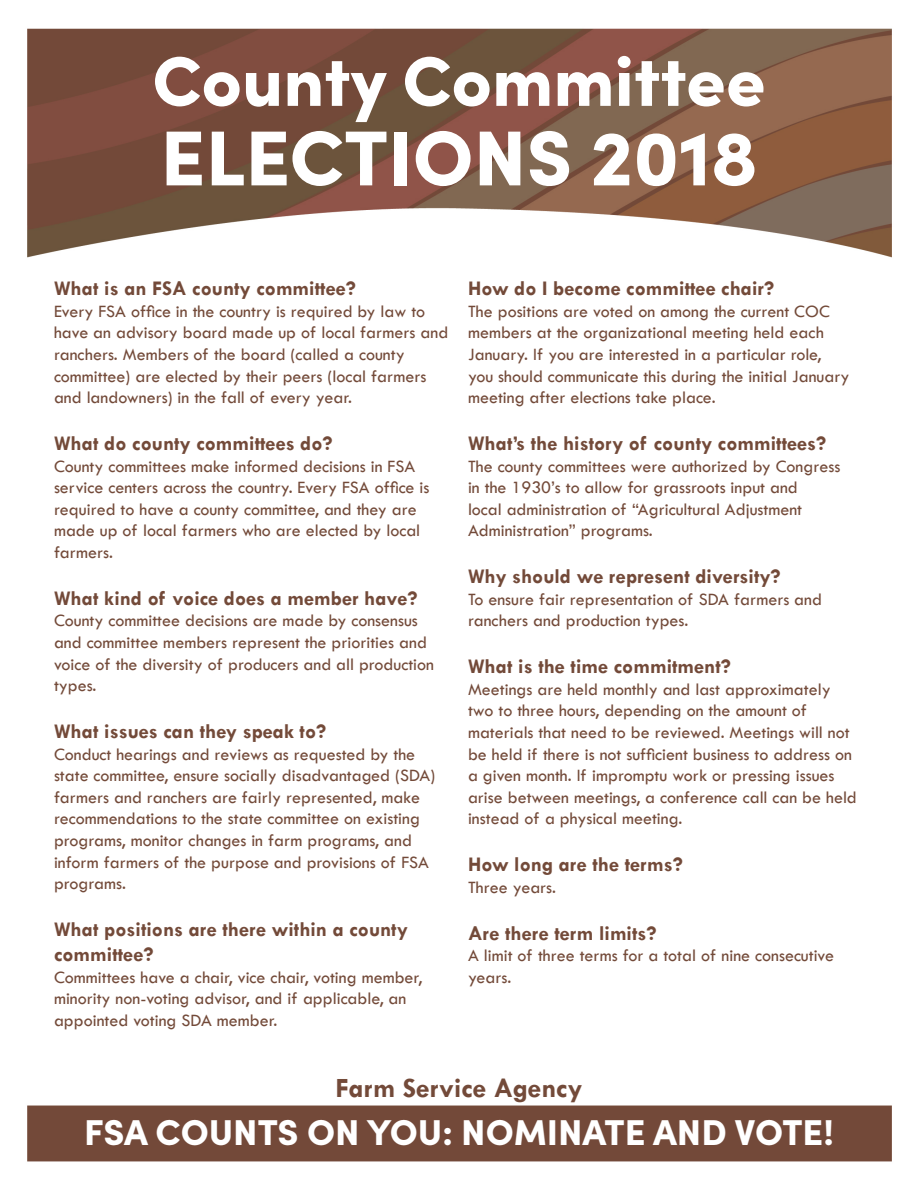
<style>
.page{position:relative;width:918px;height:1188px;background:#fff}
.page>*{position:absolute;margin:0;border:0;box-sizing:border-box;transform-origin:0 0}
.t1{font:900 78px "Sofia Pro";color:#fff}
.t2{font:900 70.5px "Sofia Pro";color:#fff}
.t3{font:900 36px "Sofia Pro";color:#fff}
.t4{font:700 28.2px "Tw Cen";color:#734a39}
.t5{font:700 21px/25.2px "Tw Cen";color:#734a39}
.t6{font:18px/21.6px "Tw Cen";color:#734a39}
</style>
<div class="page">
<img style="left:27px;top:28px;width:865px;height:1134px">
<p class="t2" style="left:152px;top:26px;width:615px">County Committee</p>
<p class="t1" style="left:160px;top:97px;width:599px">ELECTIONS 2018</p>
<p class="t5" style="left:54px;top:276px;width:303px">What is an FSA county committee?</p>
<p class="t6" style="left:54px;top:300px;width:396px">Every FSA office in the country is required by law to have an advisory board made up of local farmers and</p>
<p class="t6" style="left:54px;top:344px;width:374px">ranchers. Members of the board (called a county committee) are elected by their peers (local farmers and landowners) in the fall of every year.</p>
<p class="t5" style="left:54px;top:430px;width:280px">What do county committees do?</p>
<p class="t6" style="left:54px;top:455px;width:377px">County committees make informed decisions in FSA service centers across the country. Every FSA office is required to have a county committee, and they are made up of local farmers who are elected by local farmers.</p>
<p class="t5" style="left:54px;top:585px;width:365px">What kind of voice does a member have?</p>
<p class="t6" style="left:54px;top:610px;width:382px">County committee decisions are made by consensus and committee members represent the priorities and voice of the diversity of producers and all production types.</p>
<p class="t5" style="left:54px;top:718px;width:274px">What issues can they speak to?</p>
<p class="t6" style="left:54px;top:743px;width:383px">Conduct hearings and reviews as requested by the state committee, ensure socially disadvantaged (SDA) farmers and ranchers are fairly represented, make recommendations to the state committee on existing programs, monitor changes in farm programs, and inform farmers of the purpose and provisions of FSA programs.</p>
<p class="t5" style="left:54px;top:916px;width:355px">What positions are there within a county committee?</p>
<p class="t6" style="left:54px;top:966px;width:370px">Committees have a chair, vice chair, voting member, minority non-voting advisor, and if applicable, an appointed voting SDA member.</p>
<p class="t5" style="left:468px;top:276px;width:308px">How do I become committee chair?</p>
<p class="t6" style="left:468px;top:300px;width:383px">The positions are voted on among the current COC members at the organizational meeting held each January. If you are interested in a particular role, you should communicate this during the initial January meeting after elections take place.</p>
<p class="t5" style="left:468px;top:430px;width:360px">What’s the history of county committees?</p>
<p class="t6" style="left:468px;top:455px;width:374px">The county committees were authorized by Congress in the 1930’s to allow for grassroots input and<br>local administration of “Agricultural Adjustment Administration” programs.</p>
<p class="t5" style="left:468px;top:564px;width:314px">Why should we represent diversity?</p>
<p class="t6" style="left:468px;top:588px;width:356px">To ensure fair representation of SDA farmers and ranchers and production types.</p>
<p class="t5" style="left:468px;top:654px;width:264px">What is the time commitment?</p>
<p class="t6" style="left:468px;top:678px;width:390px">Meetings are held monthly and last approximately two to three hours, depending on the amount of materials that need to be reviewed. Meetings will not be held if there is not sufficient business to address on a given month. If impromptu work or pressing issues arise between meetings, a conference call can be held instead of a physical meeting.</p>
<p class="t5" style="left:468px;top:852px;width:216px">How long are the terms?</p>
<p class="t6" style="left:468px;top:876px;width:90px">Three years.</p>
<p class="t5" style="left:468px;top:920px;width:190px">Are there term limits?</p>
<p class="t6" style="left:468px;top:945px;width:368px">A limit of three terms for a total of nine consecutive years.</p>
<p class="t4" style="left:335px;top:1071px;width:249px">Farm Service Agency</p>
<p class="t3" style="left:84px;top:1104px;width:751px">FSA COUNTS ON YOU: NOMINATE AND VOTE!</p>
</div>
